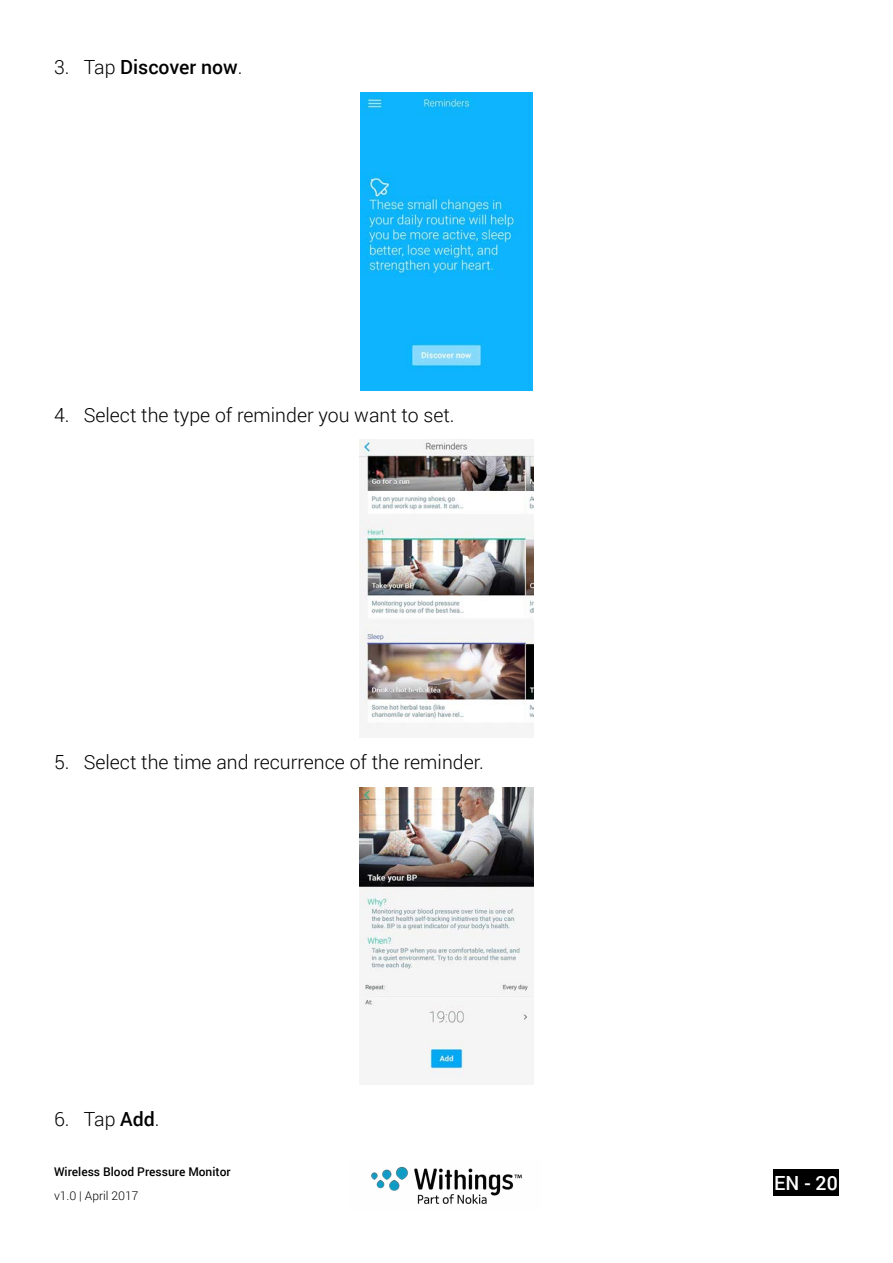
<style>
.page{position:relative;width:893px;height:1263px;background:#fff}
.page>*{position:absolute;margin:0;border:0;box-sizing:border-box;transform-origin:0 0}
.t1{font:300 19.5px "Roboto";color:#000}
.t2{font:500 19.5px "Roboto";color:#000}
.t3{font:500 19.5px "Roboto";color:#fff}
.t4{font:500 12px "Roboto";color:#000}
.t5{font:300 12px "Roboto";color:#000}
.s1{font-weight:300}
.s2{font-weight:500}
</style>
<div class="page">
<div style="left:773px;top:1169px;width:66px;height:27px;background:#000"></div>
<img style="left:371px;top:1166px;width:151px;height:38px">
<img style="left:361px;top:92px;width:171px;height:298px">
<img style="left:360px;top:440px;width:173px;height:288px">
<img style="left:360px;top:787px;width:173px;height:289px">
<p class="t2" style="left:54px;top:54px;width:190px"><span class="s1">3. Tap</span> Discover now<span class="s1">.</span></p>
<p class="t1" style="left:54px;top:401px;width:402px">4. Select the type of reminder you want to set.</p>
<p class="t1" style="left:54px;top:749px;width:431px">5. Select the time and recurrence of the reminder.</p>
<p class="t1" style="left:54px;top:1105px;width:107px">6. Tap <span class="s2">Add</span>.</p>
<p class="t4" style="left:54px;top:1163px;width:178px">Wireless Blood Pressure Monitor</p>
<p class="t5" style="left:54px;top:1187px;width:86px">v1.0 | April 2017</p>
<p class="t3" style="left:774px;top:1169px;width:65px">EN - 20</p>
</div>
